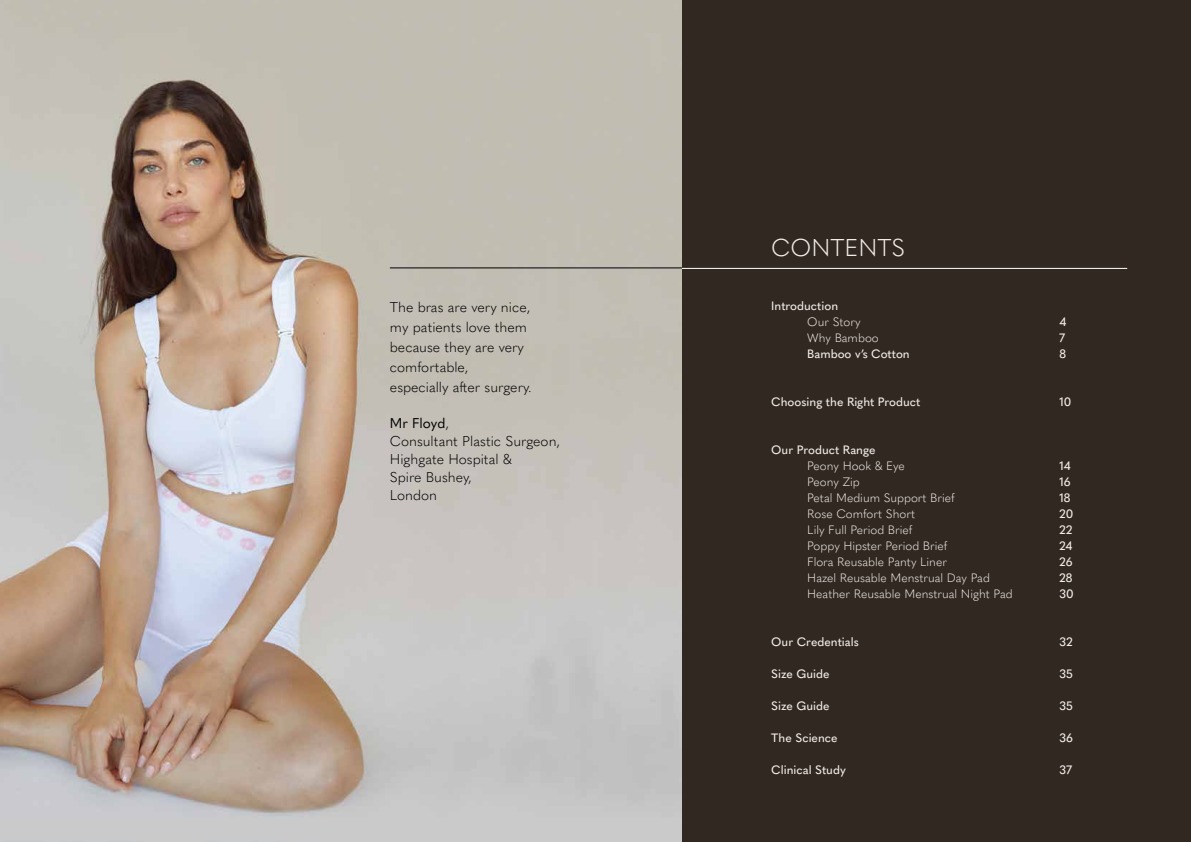
<style>
.page{position:relative;width:1191px;height:842px;background:#fff}
.page>*{position:absolute;margin:0;border:0;box-sizing:border-box;transform-origin:0 0}
.t1{font:300 24px "Quasimoda";color:#f2ece7}
.t2{font:300 14px/20px "Quasimoda";color:#000}
.t3{font:300 12px "Quasimoda";color:#f2ece7}
.t4{font:500 12px "Quasimoda";color:#f2ece7}
.s1{font-weight:400}
</style>
<div class="page">
<div style="left:595px;top:0;width:596px;height:842px;background:#312822"></div>
<img style="left:0;top:0;width:682px;height:842px">
<hr style="left:390px;top:268px;width:292px;height:1px;background:#000">
<hr style="left:682px;top:268px;width:445px;height:1px;background:#fff">
<p class="t2" style="left:390px;top:296px;width:143px">The bras are very nice, my patients love them because they are very comfortable,<br>especially after surgery.</p>
<p class="t2" style="left:390px;top:413px;width:172px;line-height:18px"><span class="s1">Mr Floyd</span>,<br>Consultant Plastic Surgeon,<br>Highgate Hospital &amp;<br>Spire Bushey,<br>London</p>
<h1 class="t1" style="left:771px;top:229px;width:135px">CONTENTS</h1>
<p class="t4" style="left:771px;top:297px;width:68px">Introduction</p>
<p class="t3" style="left:807px;top:313px;width:55px">Our Story</p>
<p class="t4" style="left:1059px;top:313px;width:8px">4</p>
<p class="t3" style="left:807px;top:329px;width:73px">Why Bamboo</p>
<p class="t4" style="left:1059px;top:329px;width:7px">7</p>
<p class="t4" style="left:807px;top:345px;width:104px">Bamboo v’s Cotton</p>
<p class="t4" style="left:1059px;top:345px;width:8px">8</p>
<p class="t4" style="left:771px;top:393px;width:151px">Choosing the Right Product</p>
<p class="t4" style="left:1059px;top:393px;width:13px">10</p>
<p class="t4" style="left:771px;top:441px;width:106px">Our Product Range</p>
<p class="t3" style="left:807px;top:457px;width:99px">Peony Hook &amp; Eye</p>
<p class="t4" style="left:1059px;top:457px;width:13px">14</p>
<p class="t3" style="left:807px;top:473px;width:54px">Peony Zip</p>
<p class="t4" style="left:1059px;top:473px;width:13px">16</p>
<p class="t3" style="left:807px;top:489px;width:149px">Petal Medium Support Brief</p>
<p class="t4" style="left:1059px;top:489px;width:12px">18</p>
<p class="t3" style="left:807px;top:505px;width:109px">Rose Comfort Short</p>
<p class="t4" style="left:1059px;top:505px;width:15px">20</p>
<p class="t3" style="left:807px;top:521px;width:106px">Lily Full Period Brief</p>
<p class="t4" style="left:1059px;top:521px;width:15px">22</p>
<p class="t3" style="left:807px;top:537px;width:141px">Poppy Hipster Period Brief</p>
<p class="t4" style="left:1059px;top:537px;width:15px">24</p>
<p class="t3" style="left:807px;top:553px;width:141px">Flora Reusable Panty Liner</p>
<p class="t4" style="left:1059px;top:553px;width:15px">26</p>
<p class="t3" style="left:807px;top:569px;width:184px">Hazel Reusable Menstrual Day Pad</p>
<p class="t4" style="left:1059px;top:569px;width:15px">28</p>
<p class="t3" style="left:807px;top:585px;width:207px">Heather Reusable Menstrual Night Pad</p>
<p class="t4" style="left:1059px;top:585px;width:16px">30</p>
<p class="t4" style="left:771px;top:633px;width:89px">Our Credentials</p>
<p class="t4" style="left:1059px;top:633px;width:15px">32</p>
<p class="t4" style="left:771px;top:665px;width:60px">Size Guide</p>
<p class="t4" style="left:1059px;top:665px;width:15px">35</p>
<p class="t4" style="left:771px;top:697px;width:60px">Size Guide</p>
<p class="t4" style="left:1059px;top:697px;width:15px">35</p>
<p class="t4" style="left:771px;top:729px;width:68px">The Science</p>
<p class="t4" style="left:1059px;top:729px;width:15px">36</p>
<p class="t4" style="left:771px;top:761px;width:76px">Clinical Study</p>
<p class="t4" style="left:1059px;top:761px;width:14px">37</p>
</div>
